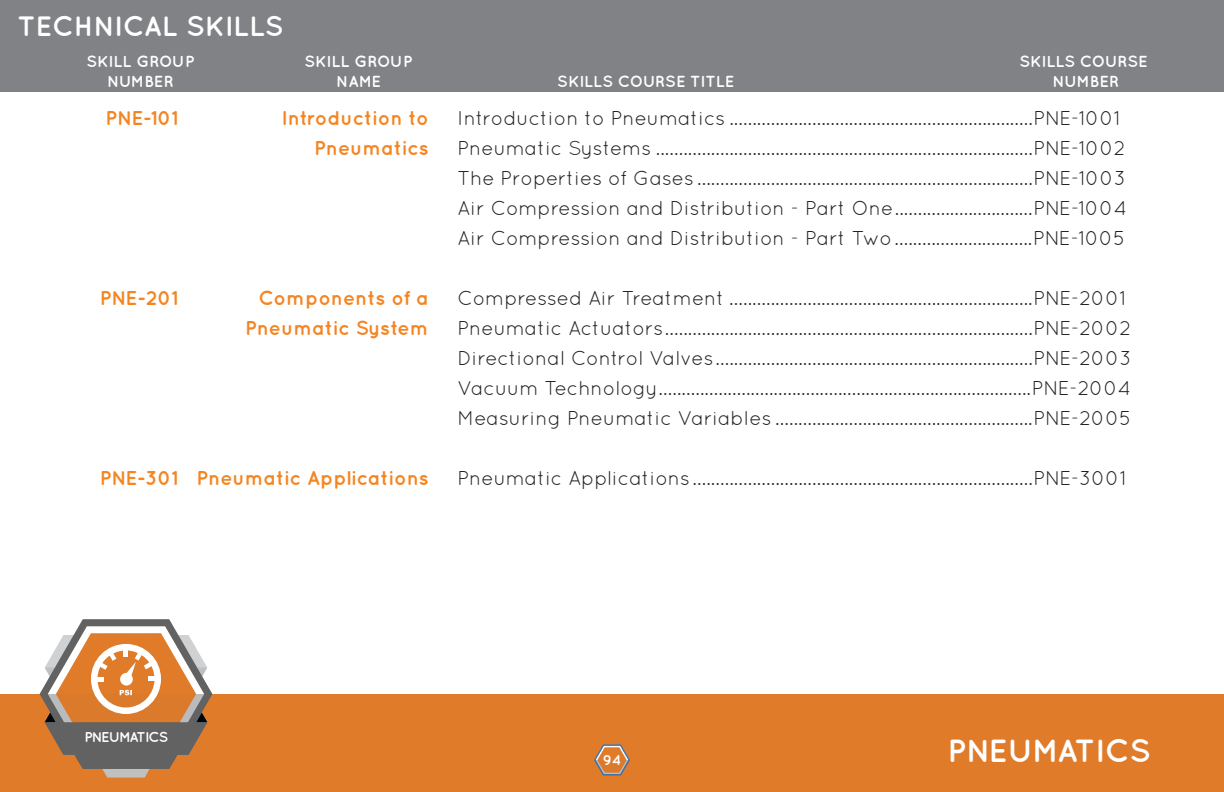
<style>
.page{position:relative;width:1224px;height:792px;background:#fff}
.page>*{position:absolute;margin:0;border:0;box-sizing:border-box;transform-origin:0 0}
.t1{font:700 32px "Quicksand";color:#fff}
.t2{font:700 28px "Quicksand";color:#fff}
.t3{font:20px/30px "Quicksand";color:#231f20}
.t4{font:700 20px/30px "Quicksand";color:#f58521;text-align:right}
.t5{font:700 16px/19.2px "Quicksand";color:#fff;text-align:center}
.t6{font:700 14.2px "Quicksand";letter-spacing:-.05em;color:#fff}
</style>
<div class="page">
<div style="left:0;top:694px;width:1224px;height:98px;background:#e07b2a"></div>
<svg style="left:40px;top:619px;width:172px;height:159px"></svg>
<div style="left:0;top:0;width:1224px;height:92px;background:#808285"></div>
<svg style="left:594px;top:744px;width:36px;height:32px"></svg>
<h2 class="t2" style="left:17px;top:9px;width:268px">TECHNICAL SKILLS</h2>
<p class="t5" style="left:87px;top:52px;width:109px">SKILL GROUP<br>NUMBER</p>
<p class="t5" style="left:305px;top:52px;width:109px">SKILL GROUP<br>NAME</p>
<p class="t5" style="left:557px;top:71px;width:179px">SKILLS COURSE TITLE</p>
<p class="t5" style="left:1019px;top:52px;width:130px">SKILLS COURSE<br>NUMBER</p>
<p class="t4" style="left:106px;top:102px;width:74px">PNE-101</p>
<p class="t4" style="left:282px;top:102px;width:149px">Introduction to<br>Pneumatics</p>
<p class="t3" style="left:458px;top:103px;width:671px">Introduction to Pneumatics ..................................................................PNE-1001<br>Pneumatic Systems ..................................................................................PNE-1002<br>The Properties of Gases.........................................................................PNE-1003<br>Air Compression and Distribution - Part One..............................PNE-1004<br>Air Compression and Distribution - Part Two..............................PNE-1005</p>
<p class="t4" style="left:100px;top:282px;width:80px">PNE-201</p>
<p class="t4" style="left:245px;top:282px;width:185px">Components of a<br>Pneumatic System</p>
<p class="t3" style="left:458px;top:283px;width:676px">Compressed Air Treatment ..................................................................PNE-2001<br>Pneumatic Actuators................................................................................PNE-2002<br>Directional Control Valves.....................................................................PNE-2003<br>Vacuum Technology.................................................................................PNE-2004<br>Measuring Pneumatic Variables ........................................................PNE-2005</p>
<p class="t4" style="left:100px;top:462px;width:80px">PNE-301</p>
<p class="t4" style="left:196px;top:462px;width:234px">Pneumatic Applications</p>
<p class="t3" style="left:458px;top:463px;width:670px">Pneumatic Applications..........................................................................PNE-3001</p>
<p class="t6" style="left:84px;top:729px;width:85px">PNEUMATICS</p>
<p class="t6" style="left:603px;top:751px;width:20px">94</p>
<h1 class="t1" style="left:947px;top:731px;width:205px">PNEUMATICS</h1>
</div>
